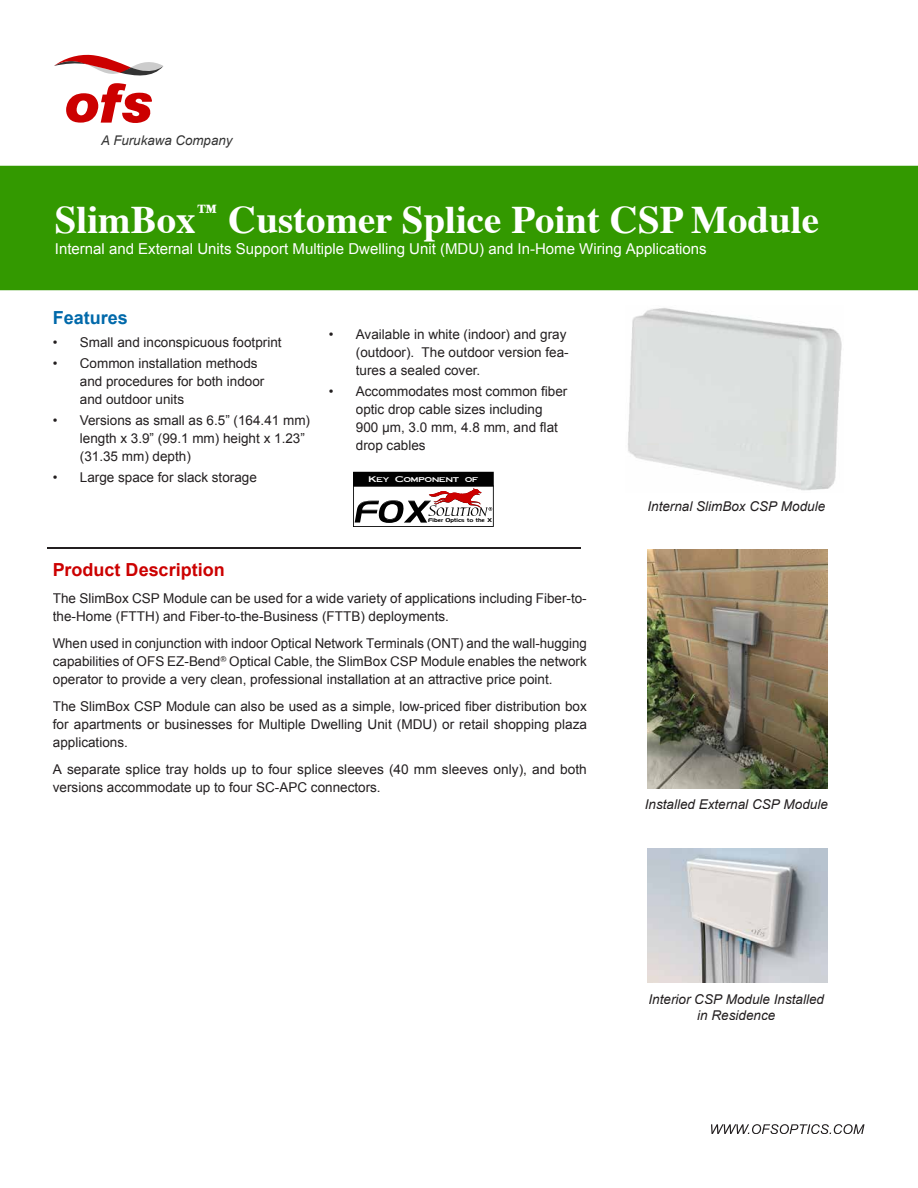
<style>
.page{position:relative;width:918px;height:1188px;background:#fff}
.page>*{position:absolute;margin:0;border:0;box-sizing:border-box;transform-origin:0 0}
.t1{font:700 39px "Times";color:#fff}
.t2{font:700 18px "Arial";color:#c00}
.t3{font:700 18px "Arial";color:#0069aa}
.t4{font:15px "Arial";color:#fff}
.t5{font:13.5px/18px "Arial";color:#231f20}
.t6{font:italic 13.5px/16.2px "Arial";color:#231f20;text-align:center}
.t7{font:italic 13.35px "Arial";color:#333}
.t8{font:8.1px "Cornerstone";color:#fff;scale:1.27 1}
.t9{font:5.4px "Denmark";color:#000;scale:1.1 1}
</style>
<div class="page">
<svg style="left:54px;top:54px;width:109px;height:69px"></svg>
<div style="left:0;top:166px;width:918px;height:124px;background:#390"></div>
<hr style="left:47px;top:548px;width:534px;height:1px;background:#231f20">
<img style="left:648px;top:550px;width:179px;height:238px">
<img style="left:648px;top:849px;width:179px;height:133px">
<svg style="left:353px;top:472px;width:141px;height:55px"></svg>
<svg style="left:711px;top:1124px;width:154px;height:10px"></svg>
<img style="left:628px;top:308px;width:214px;height:183px">
<p class="t7" style="left:101px;top:131px;width:133px">A Furukawa Company</p>
<h1 class="t1" style="left:55px;top:182px;width:766px">SlimBox<sup>™</sup> Customer Splice Point CSP Module</h1>
<p class="t4" style="left:55px;top:239px;width:653px">Internal and External Units Support Multiple Dwelling Unit (MDU) and In-Home Wiring Applications</p>
<h2 class="t3" style="left:53px;top:306px;width:77px">Features</h2>
<p class="t5" style="left:53px;top:333px;width:230px">• Small and inconspicuous footprint</p>
<p class="t5" style="left:80px;top:354px;width:186px;text-indent:-27px">• Common installation methods and procedures for both indoor and outdoor units</p>
<p class="t5" style="left:80px;top:411px;width:232px;text-indent:-27px">• Versions as small as 6.5” (164.41 mm) length x 3.9” (99.1 mm) height x 1.23” (31.35 mm) depth)</p>
<p class="t5" style="left:53px;top:468px;width:206px">• Large space for slack storage</p>
<p class="t5" style="left:356px;top:325px;width:214px;text-indent:-27px">• Available in white (indoor) and gray (outdoor). The outdoor version fea&shy;tures a sealed cover.</p>
<p class="t5" style="left:356px;top:382px;width:213px;text-indent:-27px">• Accommodates most common fiber optic drop cable sizes including<br>900 µm, 3.0 mm, 4.8 mm, and flat drop cables</p>
<p class="t8" style="left:369px;top:475px;width:88px">Key Component of</p>
<p class="t9" style="left:428px;top:517px;width:60px">Fiber Optics to the X</p>
<h2 class="t2" style="left:53px;top:558px;width:174px">Product Description</h2>
<p class="t5" style="left:53px;top:589px;width:535px">The SlimBox CSP Module can be used for a wide variety of applications including Fiber-to&shy;the-Home (FTTH) and Fiber-to-the-Business (FTTB) deployments.</p>
<p class="t5" style="left:53px;top:634px;width:536px;text-align:justify">When used in conjunction with indoor Optical Network Terminals (ONT) and the wall-hugging capabilities of OFS EZ-Bend<sup>®</sup> Optical Cable, the SlimBox CSP Module enables the network operator to provide a very clean, professional installation at an attractive price point.</p>
<p class="t5" style="left:53px;top:697px;width:536px;text-align:justify">The SlimBox CSP Module can also be used as a simple, low-priced fiber distribution box for apartments or businesses for Multiple Dwelling Unit (MDU) or retail shopping plaza applications.</p>
<p class="t5" style="left:53px;top:760px;width:536px">A separate splice tray holds up to four splice sleeves (40 mm sleeves only), and both versions accommodate up to four SC-APC connectors.</p>
<p class="t6" style="left:647px;top:499px;width:179px">Internal SlimBox CSP Module</p>
<p class="t6" style="left:645px;top:796px;width:185px">Installed External CSP Module</p>
<p class="t6" style="left:649px;top:991px;width:177px">Interior CSP Module Installed in Residence</p>
</div>
